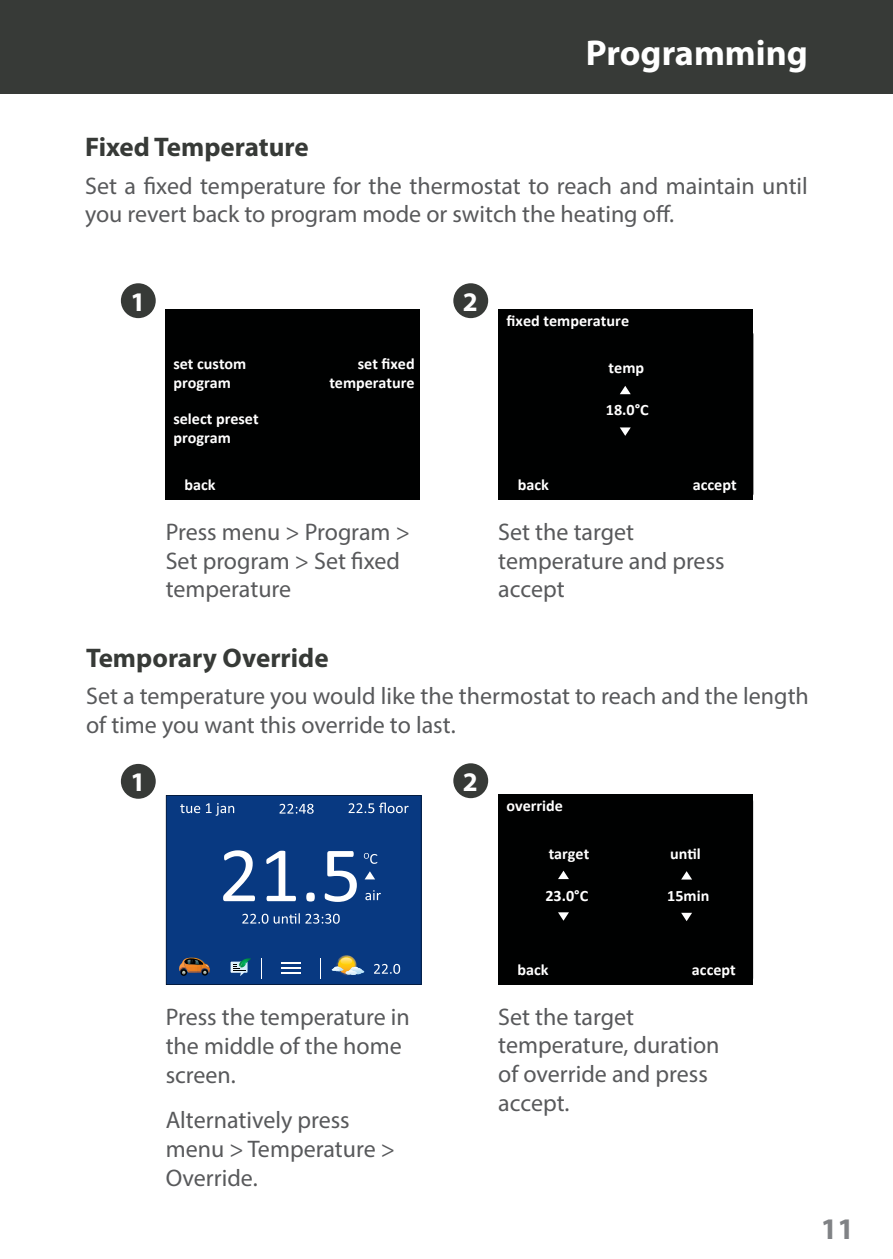
<style>
.page{position:relative;width:893px;height:1259px;background:#fff}
.page>*{position:absolute;margin:0;border:0;box-sizing:border-box;transform-origin:0 0}
.t1{font:700 36px "Myriad Pro";color:#fff}
.t2{font:700 30px "Myriad Pro";color:#808285}
.t3{font:700 27px "Myriad Pro";color:#373a37}
.t4{font:700 27px "Myriad Pro";color:#fff}
.t5{font:24px/28.8px "Myriad Pro";color:#58595b}
.t6{font:700 15.9px/18.9px "Calibri";color:#fff}
</style>
<div class="page">
<div style="left:0;top:0;width:893px;height:94px;background:#373a37"></div>
<div style="left:121px;top:283px;width:35px;height:35px;background:#373a37;border-radius:50%"></div>
<div style="left:121px;top:764px;width:35px;height:35px;background:#373a37;border-radius:50%"></div>
<div style="left:453px;top:283px;width:35px;height:35px;background:#373a37;border-radius:50%"></div>
<div style="left:453px;top:763px;width:35px;height:35px;background:#373a37;border-radius:50%"></div>
<div style="left:498px;top:794px;width:255px;height:191px;background:#000101"></div>
<svg style="left:558px;top:870px;width:11px;height:9px"></svg>
<svg style="left:558px;top:912px;width:11px;height:8px"></svg>
<svg style="left:681px;top:871px;width:11px;height:8px"></svg>
<svg style="left:681px;top:913px;width:11px;height:8px"></svg>
<div style="left:166px;top:309px;width:254px;height:190px;background:#000101"></div>
<div style="left:498px;top:309px;width:255px;height:190px;background:#000101"></div>
<div style="left:166px;top:795px;width:255px;height:190px;background:#083981"></div>
<svg style="left:223px;top:850px;width:32px;height:51px"></svg>
<svg style="left:266px;top:850px;width:30px;height:51px"></svg>
<svg style="left:306px;top:892px;width:9px;height:9px"></svg>
<svg style="left:325px;top:851px;width:32px;height:51px"></svg>
<svg style="left:242px;top:913px;width:26px;height:10px"></svg>
<svg style="left:274px;top:913px;width:66px;height:10px"></svg>
<svg style="left:365px;top:890px;width:16px;height:10px"></svg>
<svg style="left:364px;top:853px;width:13px;height:11px"></svg>
<svg style="left:279px;top:804px;width:35px;height:9px"></svg>
<svg style="left:349px;top:802px;width:60px;height:11px"></svg>
<svg style="left:374px;top:964px;width:26px;height:10px"></svg>
<svg style="left:180px;top:804px;width:20px;height:9px"></svg>
<svg style="left:206px;top:803px;width:28px;height:13px"></svg>
<hr style="left:281px;top:962px;width:20px;height:2px;background:#fff">
<hr style="left:281px;top:967px;width:20px;height:2px;background:#fff">
<hr style="left:281px;top:972px;width:20px;height:2px;background:#fff">
<svg style="left:321px;top:958px;width:1px;height:20px"></svg>
<svg style="left:261px;top:958px;width:1px;height:20px"></svg>
<svg style="left:365px;top:871px;width:10px;height:8px"></svg>
<svg style="left:231px;top:958px;width:21px;height:18px"></svg>
<svg style="left:179px;top:957px;width:31px;height:18px"></svg>
<img style="left:336px;top:955px;width:21px;height:20px;border-radius:10px">
<svg style="left:332px;top:957px;width:32px;height:18px"></svg>
<h1 class="t1" style="left:586px;top:30px;width:224px">Programming</h1>
<p class="t3" style="left:85px;top:130px;width:225px">Fixed Temperature</p>
<p class="t5" style="left:85px;top:171px;width:724px">Set a fixed temperature for the thermostat to reach and maintain until you revert back to program mode or switch the heating off.</p>
<p class="t4" style="left:131px;top:284px;width:16px">1</p>
<p class="t6" style="left:173px;top:354px;width:75px">set custom program</p>
<p class="t6" style="left:173px;top:409px;width:87px">select preset program</p>
<p class="t6" style="left:185px;top:474px;width:33px">back</p>
<p class="t6" style="left:329px;top:354px;width:87px;text-align:right">set fixed temperature</p>
<p class="t5" style="left:166px;top:517px;width:246px">Press menu &gt; Program &gt;<br>Set program &gt; Set fixed temperature</p>
<p class="t4" style="left:463px;top:284px;width:16px">2</p>
<p class="t6" style="left:507px;top:310px;width:124px">fixed temperature</p>
<p class="t6" style="left:609px;top:358px;width:37px">temp</p>
<p class="t6" style="left:606px;top:400px;width:45px">18.0°C</p>
<p class="t6" style="left:518px;top:474px;width:33px">back</p>
<p class="t6" style="left:693px;top:474px;width:45px">accept</p>
<p class="t5" style="left:498px;top:517px;width:228px">Set the target temperature and press accept</p>
<p class="t3" style="left:86px;top:640px;width:244px">Temporary Override</p>
<p class="t5" style="left:86px;top:681px;width:724px">Set a temperature you would like the thermostat to reach and the length of time you want this override to last.</p>
<p class="t4" style="left:131px;top:764px;width:16px">1</p>
<p class="t4" style="left:463px;top:764px;width:16px">2</p>
<p class="t6" style="left:506px;top:796px;width:58px">override</p>
<p class="t6" style="left:549px;top:843px;width:42px">target</p>
<p class="t6" style="left:545px;top:885px;width:44px">23.0°C</p>
<p class="t6" style="left:670px;top:843px;width:32px">until</p>
<p class="t6" style="left:667px;top:885px;width:44px">15min</p>
<p class="t5" style="left:166px;top:1002px;width:246px">Press the temperature in the middle of the home screen.</p>
<p class="t5" style="left:166px;top:1105px;width:231px">Alternatively press menu &gt; Temperature &gt;<br>Override.</p>
<p class="t6" style="left:518px;top:960px;width:33px">back</p>
<p class="t6" style="left:692px;top:960px;width:45px">accept</p>
<p class="t5" style="left:498px;top:1001px;width:223px">Set the target temperature, duration of override and press accept.</p>
<p class="t2" style="left:821px;top:1209px;width:35px">11</p>
</div>
